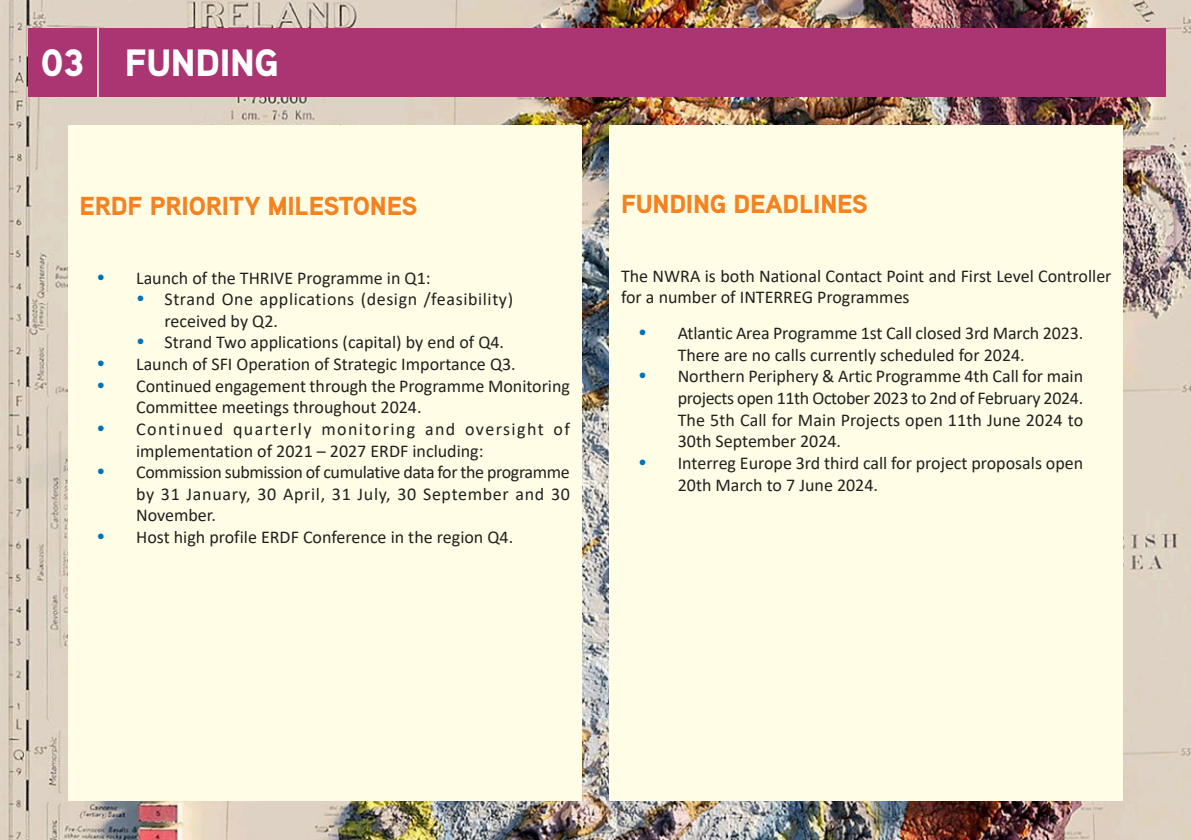
<style>
.page{position:relative;width:1191px;height:840px;background:#fff}
.page>*{position:absolute;margin:0;border:0;box-sizing:border-box;transform-origin:0 0}
.t1{font:900 38px "Aaux Next";letter-spacing:-.01em;color:#fff}
.t2{font:900 26px "Aaux Next";letter-spacing:-.01em;color:#f58220}
.t3{font:18px/21.6px "Calibri";color:#231f20}
.t4{font:18px/21.6px "Calibri";letter-spacing:.07em;color:#231f20}
.t5{font:18px/21.6px "Calibri";letter-spacing:.035em;color:#231f20}
.s1{color:#0072bc}
</style>
<div class="page">
<img style="left:0;top:0;width:1191px;height:839px">
<div style="left:68px;top:125px;width:513px;height:674px;background:#fffde5"></div>
<div style="left:609px;top:125px;width:514px;height:674px;background:#fffde5"></div>
<div style="left:100px;top:28px;width:1065px;height:68px;background:#ab3572"></div>
<div style="left:28px;top:28px;width:68px;height:68px;background:#ab3572"></div>
<h1 class="t1" style="left:41px;top:35px;width:240px">03 FUNDING</h1>
<h2 class="t2" style="left:79px;top:187px;width:339px">ERDF PRIORITY MILESTONES</h2>
<p class="t3" style="left:96px;top:266px;width:336px"><span class="s1">•</span> Launch of the THRIVE Programme in Q1:</p>
<p class="t5" style="left:164px;top:288px;width:350px;text-indent:-28px"><span class="s1">•</span> Strand One applications (design /feasibility) received by Q2.</p>
<p class="t3" style="left:136px;top:331px;width:369px"><span class="s1">•</span> Strand Two applications (capital) by end of Q4.</p>
<p class="t3" style="left:96px;top:352px;width:421px"><span class="s1">•</span> Launch of SFI Operation of Strategic Importance Q3.</p>
<p class="t3" style="left:136px;top:374px;width:435px;text-indent:-40px"><span class="s1">•</span> Continued engagement through the Programme Monitoring<br>Committee meetings throughout 2024.</p>
<p class="t4" style="left:136px;top:417px;width:435px;text-indent:-40px"><span class="s1">•</span> Continued quarterly monitoring and oversight of implementation of 2021 – 2027 ERDF including:</p>
<p class="t3" style="left:136px;top:460px;width:435px;text-align:justify;text-indent:-40px"><span class="s1">•</span> Commission submission of cumulative data for the programme by 31 January, 30 April, 31 July, 30 September and 30<br>November.</p>
<p class="t3" style="left:96px;top:525px;width:418px"><span class="s1">•</span> Host high profile ERDF Conference in the region Q4.</p>
<h2 class="t2" style="left:621px;top:185px;width:248px">FUNDING DEADLINES</h2>
<p class="t3" style="left:621px;top:264px;width:492px">The NWRA is both National Contact Point and First Level Controller for a number of INTERREG Programmes</p>
<p class="t3" style="left:677px;top:322px;width:407px;text-indent:-40px"><span class="s1">•</span> Atlantic Area Programme 1st Call closed 3rd March 2023.<br>There are no calls currently scheduled for 2024.</p>
<p class="t3" style="left:677px;top:365px;width:407px;text-align:justify;text-indent:-40px"><span class="s1">•</span> Northern Periphery &amp; Artic Programme 4th Call for main projects open 11th October 2023 to 2nd of February 2024.<br>The 5th Call for Main Projects open 11th June 2024 to 30th September 2024.</p>
<p class="t3" style="left:677px;top:451px;width:407px;text-indent:-40px"><span class="s1">•</span> Interreg Europe 3rd third call for project proposals open<br>20th March to 7 June 2024.</p>
</div>
